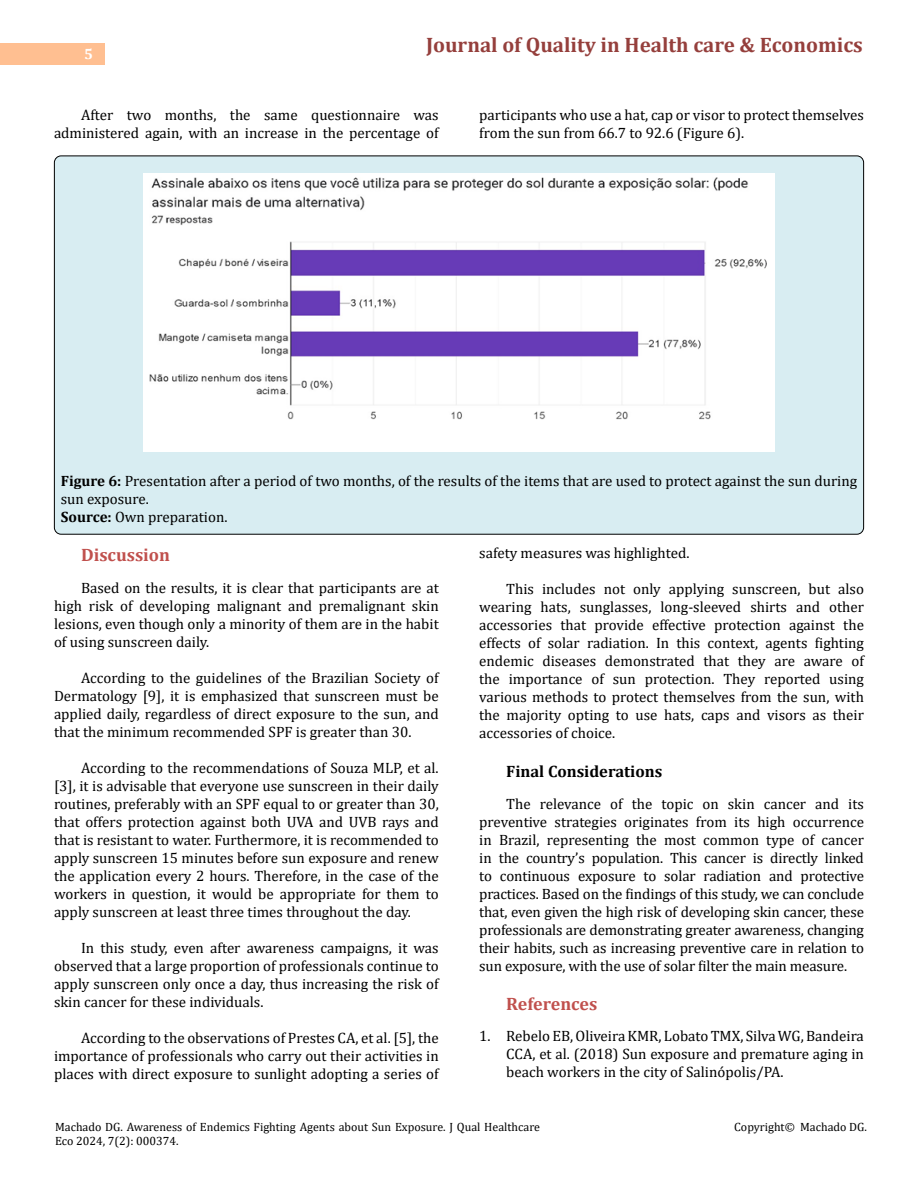
<style>
.page{position:relative;width:918px;height:1188px;background:#fff}
.page>*{position:absolute;margin:0;border:0;box-sizing:border-box;transform-origin:0 0}
.t1{font:700 21px "Cambria";color:#953f3c}
.t2{font:700 18px "Cambria";color:#c0504d}
.t3{font:700 16.5px "Cambria";color:#000}
.t4{font:15px/18px "Cambria";color:#000;text-align:justify}
.t5{font:700 15px "Cambria";color:#fff}
.t6{font:12px/14.4px "Cambria";color:#000}
.s1{font-weight:700}
</style>
<div class="page">
<div style="left:0;top:43px;width:105px;height:21px;background:#ffbf91"></div>
<div style="left:54px;top:156px;width:810px;height:378px;background:#d8edf2;border-radius:7px"></div>
<img style="left:143px;top:174px;width:632px;height:277px">
<p class="t5" style="left:84px;top:44px;width:10px">5</p>
<h1 class="t1" style="left:426px;top:30px;width:438px">Journal of Quality in Health care &amp; Economics</h1>
<p class="t4" style="left:54px;top:105px;width:386px;text-align:right">After two months, the same questionnaire was administered again, with an increase in the percentage of</p>
<p class="t4" style="left:479px;top:105px;width:386px">participants who use a hat, cap or visor to protect themselves from the sun from 66.7 to 92.6 (Figure 6).</p>
<p class="t4" style="left:61px;top:472px;width:798px;text-align:left"><span class="s1">Figure 6:</span> Presentation after a period of two months, of the results of the items that are used to protect against the sun during sun exposure.<br><span class="s1">Source:</span> Own preparation.</p>
<p class="t2" style="left:81px;top:543px;width:91px">Discussion</p>
<p class="t4" style="left:54px;top:579px;width:386px;text-indent:27px">Based on the results, it is clear that participants are at high risk of developing malignant and premalignant skin lesions, even though only a minority of them are in the habit of using sunscreen daily.</p>
<p class="t4" style="left:54px;top:669px;width:386px;text-indent:27px">According to the guidelines of the Brazilian Society of Dermatology [9], it is emphasized that sunscreen must be applied daily, regardless of direct exposure to the sun, and that the minimum recommended SPF is greater than 30.</p>
<p class="t4" style="left:54px;top:759px;width:386px;text-indent:27px">According to the recommendations of Souza MLP, et al. [3], it is advisable that everyone use sunscreen in their daily routines, preferably with an SPF equal to or greater than 30, that offers protection against both UVA and UVB rays and that is resistant to water. Furthermore, it is recommended to apply sunscreen 15 minutes before sun exposure and renew the application every 2 hours. Therefore, in the case of the workers in question, it would be appropriate for them to apply sunscreen at least three times throughout the day.</p>
<p class="t4" style="left:54px;top:939px;width:386px;text-indent:27px">In this study, even after awareness campaigns, it was observed that a large proportion of professionals continue to apply sunscreen only once a day, thus increasing the risk of skin cancer for these individuals.</p>
<p class="t4" style="left:54px;top:1029px;width:386px;text-indent:27px">According to the observations of Prestes CA, et al. [5], the importance of professionals who carry out their activities in places with direct exposure to sunlight adopting a series of</p>
<p class="t4" style="left:479px;top:544px;width:212px">safety measures was highlighted.</p>
<p class="t4" style="left:479px;top:580px;width:386px;text-indent:27px">This includes not only applying sunscreen, but also wearing hats, sunglasses, long-sleeved shirts and other accessories that provide effective protection against the effects of solar radiation. In this context, agents fighting endemic diseases demonstrated that they are aware of the importance of sun protection. They reported using various methods to protect themselves from the sun, with the majority opting to use hats, caps and visors as their accessories of choice.</p>
<p class="t3" style="left:506px;top:760px;width:158px">Final Considerations</p>
<p class="t4" style="left:479px;top:795px;width:386px;text-indent:27px">The relevance of the topic on skin cancer and its preventive strategies originates from its high occurrence in Brazil, representing the most common type of cancer in the country’s population. This cancer is directly linked to continuous exposure to solar radiation and protective practices. Based on the findings of this study, we can conclude that, even given the high risk of developing skin cancer, these professionals are demonstrating greater awareness, changing their habits, such as increasing preventive care in relation to sun exposure, with the use of solar filter the main measure.</p>
<p class="t2" style="left:506px;top:991px;width:93px">References</p>
<p class="t4" style="left:506px;top:1027px;width:359px;text-indent:-27px">1. Rebelo EB, Oliveira KMR, Lobato TMX, Silva WG, Bandeira CCA, et al. (2018) Sun exposure and premature aging in beach workers in the city of Salinópolis/PA.</p>
<p class="t6" style="left:55px;top:1120px;width:486px">Machado DG. Awareness of Endemics Fighting Agents about Sun Exposure. J Qual Healthcare<br>Eco 2024, 7(2): 000374.</p>
<p class="t6" style="left:734px;top:1120px;width:134px">Copyright© Machado DG.</p>
</div>
